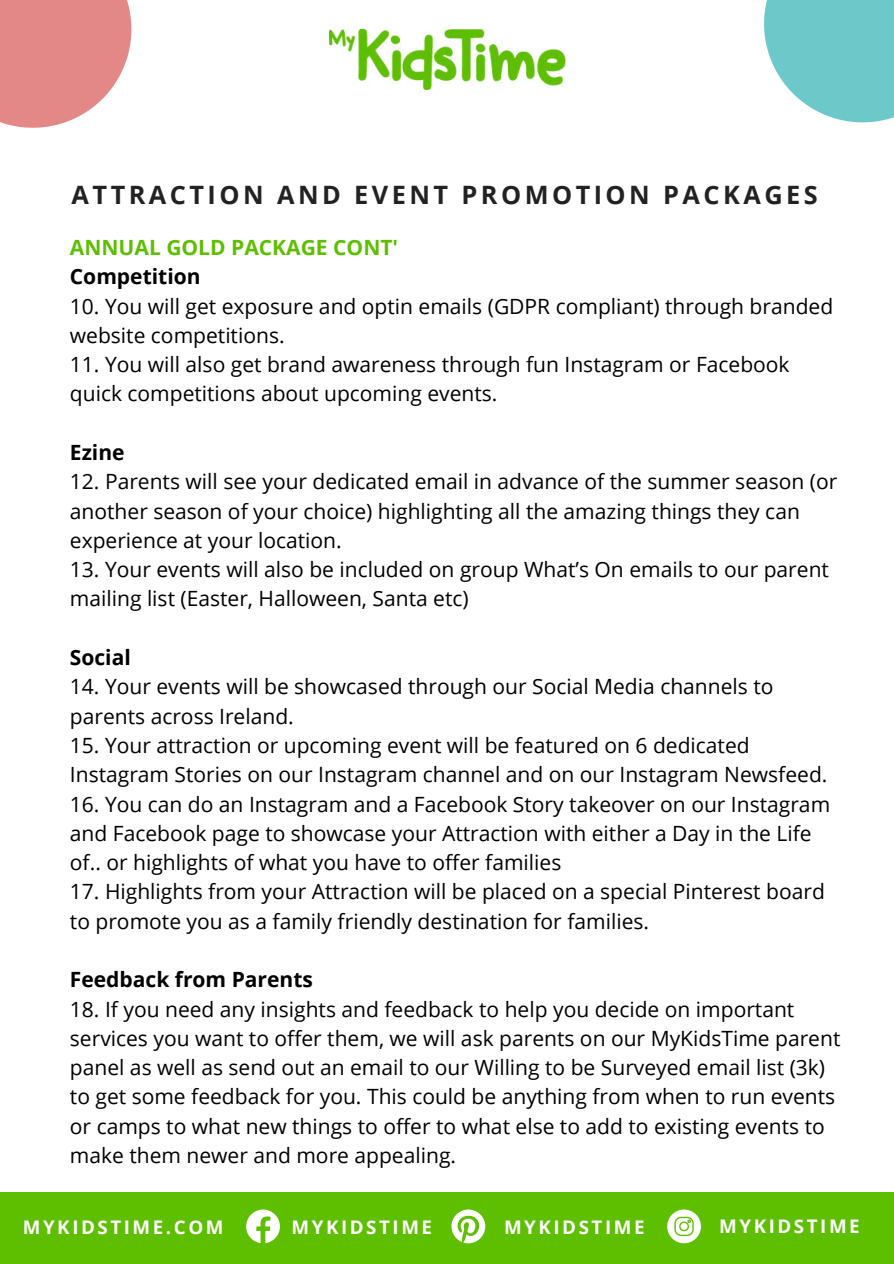
<style>
.page{position:relative;width:894px;height:1264px;background:#fff}
.page>*{position:absolute;margin:0;border:0;box-sizing:border-box;transform-origin:0 0}
.t1{font:700 25.35px "Open Sans";letter-spacing:.135em;color:#222}
.t2{font:21px/29.2px "Open Sans";color:#000}
.t3{font:700 21px "Open Sans";color:#000}
.t4{font:700 21px "Open Sans";color:#5ebe00}
.t5{font:700 18.75px "Open Sans";letter-spacing:.135em;color:#fff}
</style>
<div class="page">
<div style="left:0;top:1192px;width:893px;height:71px;background:#5ebe00"></div>
<svg style="left:246px;top:1209px;width:34px;height:34px"></svg>
<svg style="left:667px;top:1209px;width:33px;height:34px"></svg>
<svg style="left:451px;top:1209px;width:34px;height:34px"></svg>
<img style="left:329px;top:29px;width:236px;height:60px">
<svg style="left:0;top:0;width:131px;height:128px;background:#e79696"></svg>
<svg style="left:764px;top:0;width:129px;height:122px;background:#81d0d0"></svg>
<p class="t1" style="left:72px;top:177px;width:747px">ATTRACTION AND EVENT PROMOTION PACKAGES</p>
<p class="t4" style="left:70px;top:232px;width:330px">ANNUAL GOLD PACKAGE CONT'</p>
<p class="t3" style="left:70px;top:262px;width:132px">Competition</p>
<p class="t2" style="left:70px;top:291px;width:764px">10. You will get exposure and optin emails (GDPR compliant) through branded website competitions.</p>
<p class="t2" style="left:70px;top:349px;width:721px">11. You will also get brand awareness through fun Instagram or Facebook quick competitions about upcoming events.</p>
<p class="t3" style="left:70px;top:437px;width:56px">Ezine</p>
<p class="t2" style="left:70px;top:466px;width:768px">12. Parents will see your dedicated email in advance of the summer season (or another season of your choice) highlighting all the amazing things they can experience at your location.</p>
<p class="t2" style="left:70px;top:554px;width:760px">13. Your events will also be included on group What’s On emails to our parent mailing list (Easter, Halloween, Santa etc)</p>
<p class="t3" style="left:70px;top:642px;width:62px">Social</p>
<p class="t2" style="left:70px;top:671px;width:704px">14. Your events will be showcased through our Social Media channels to parents across Ireland.</p>
<p class="t2" style="left:70px;top:730px;width:758px">15. Your attraction or upcoming event will be featured on 6 dedicated<br>Instagram Stories on our Instagram channel and on our Instagram Newsfeed.</p>
<p class="t2" style="left:70px;top:788px;width:761px">16. You can do an Instagram and a Facebook Story takeover on our Instagram and Facebook page to showcase your Attraction with either a Day in the Life of.. or highlights of what you have to offer families</p>
<p class="t2" style="left:70px;top:876px;width:756px">17. Highlights from your Attraction will be placed on a special Pinterest board to promote you as a family friendly destination for families.</p>
<p class="t3" style="left:70px;top:964px;width:244px">Feedback from Parents</p>
<p class="t2" style="left:70px;top:993px;width:771px">18. If you need any insights and feedback to help you decide on important services you want to offer them, we will ask parents on our MyKidsTime parent panel as well as send out an email to our Willing to be Surveyed email list (3k) to get some feedback for you. This could be anything from when to run events or camps to what new things to offer to what else to add to existing events to make them newer and more appealing.</p>
<p class="t5" style="left:23px;top:1213px;width:202px">MYKIDSTIME.COM</p>
<p class="t5" style="left:291px;top:1213px;width:142px">MYKIDSTIME</p>
<p class="t5" style="left:504px;top:1213px;width:142px">MYKIDSTIME</p>
<p class="t5" style="left:719px;top:1213px;width:142px">MYKIDSTIME</p>
</div>
